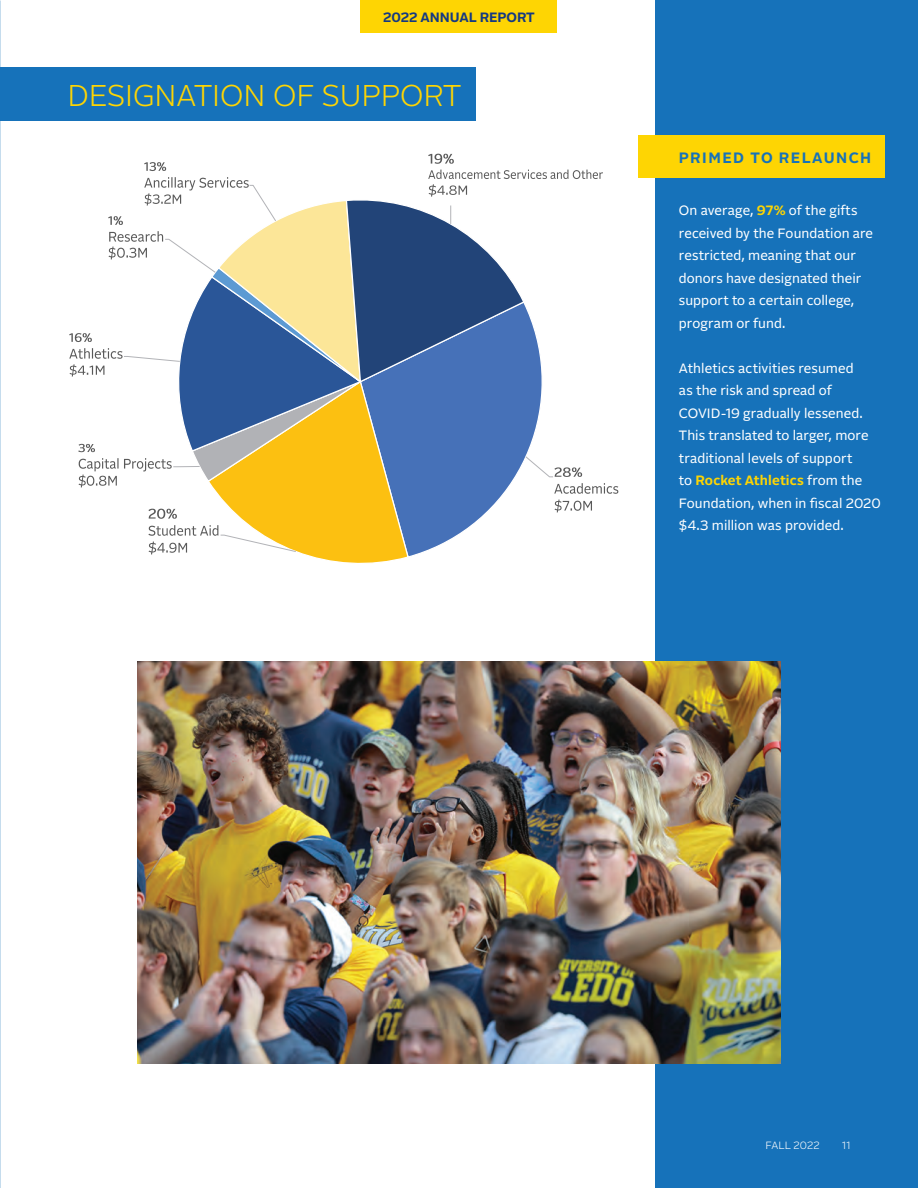
<style>
.page{position:relative;width:918px;height:1188px;background:#fff}
.page>*{position:absolute;margin:0;border:0;box-sizing:border-box;transform-origin:0 0}
.t1{font:300 30px "Alrightv 2 Normal";color:#fed503}
.t2{font:700 15px "Alrightv 2 Normal";letter-spacing:.1em;color:#1672ba}
.t3{font:13.5px/22.5px "Alrightv 2 Normal";letter-spacing:.005em;color:#fff}
.t4{font:700 13.5px "Alrightv 2 Normal";color:#143982}
.t5{font:300 10.5px "Alrightv 2 Normal";letter-spacing:.015em;color:#fff}
.s1{font-weight:700;color:#fed503}
</style>
<div class="page">
<div style="left:656px;top:0;width:262px;height:1188px;background:#1672ba"></div>
<div style="left:361px;top:0;width:196px;height:33px;background:#fed503"></div>
<div style="left:0;top:67px;width:475px;height:54px;background:#1672ba"></div>
<svg style="left:124px;top:185px;width:429px;height:378px"></svg>
<img style="left:554px;top:467px;width:29px;height:10px">
<img style="left:554px;top:483px;width:65px;height:11px">
<img style="left:554px;top:499px;width:38px;height:14px">
<img style="left:149px;top:505px;width:38px;height:16px">
<img style="left:149px;top:521px;width:71px;height:17px">
<img style="left:149px;top:538px;width:8px;height:17px">
<img style="left:157px;top:538px;width:38px;height:17px">
<img style="left:78px;top:443px;width:17px;height:10px">
<img style="left:78px;top:455px;width:95px;height:17px">
<img style="left:78px;top:474px;width:8px;height:14px">
<img style="left:86px;top:472px;width:40px;height:16px">
<img style="left:70px;top:333px;width:22px;height:9px">
<img style="left:70px;top:348px;width:53px;height:11px">
<img style="left:70px;top:364px;width:35px;height:13px">
<img style="left:109px;top:213px;width:22px;height:14px">
<img style="left:109px;top:227px;width:56px;height:17px">
<img style="left:109px;top:244px;width:47px;height:17px">
<img style="left:144px;top:162px;width:23px;height:9px">
<img style="left:144px;top:177px;width:105px;height:13px">
<img style="left:144px;top:190px;width:46px;height:17px">
<img style="left:429px;top:153px;width:25px;height:11px">
<img style="left:429px;top:169px;width:174px;height:10px">
<img style="left:429px;top:184px;width:8px;height:14px">
<img style="left:437px;top:185px;width:39px;height:13px">
<div style="left:638px;top:136px;width:247px;height:42px;background:#fed503"></div>
<img style="left:138px;top:662px;width:642px;height:402px">
<p class="t4" style="left:383px;top:7px;width:153px">2022 ANNUAL REPORT</p>
<h1 class="t1" style="left:68px;top:74px;width:395px">DESIGNATION OF SUPPORT</h1>
<p class="t2" style="left:679px;top:147px;width:194px">PRIMED TO RELAUNCH</p>
<p class="t3" style="left:679px;top:199px;width:196px">On average, <span class="s1">97%</span> of the gifts received by the Foundation are restricted, meaning that our donors have designated their support to a certain college, program or fund.</p>
<p class="t3" style="left:679px;top:356px;width:203px">Athletics activities resumed<br>as the risk and spread of<br>COVID-19 gradually lessened.<br>This translated to larger, more traditional levels of support<br>to <span class="s1">Rocket Athletics</span> from the<br>Foundation, when in fiscal 2020 $4.3 million was provided.</p>
<p class="t5" style="left:765px;top:1138px;width:56px">FALL 2022</p>
<p class="t5" style="left:842px;top:1138px;width:10px">11</p>
</div>
